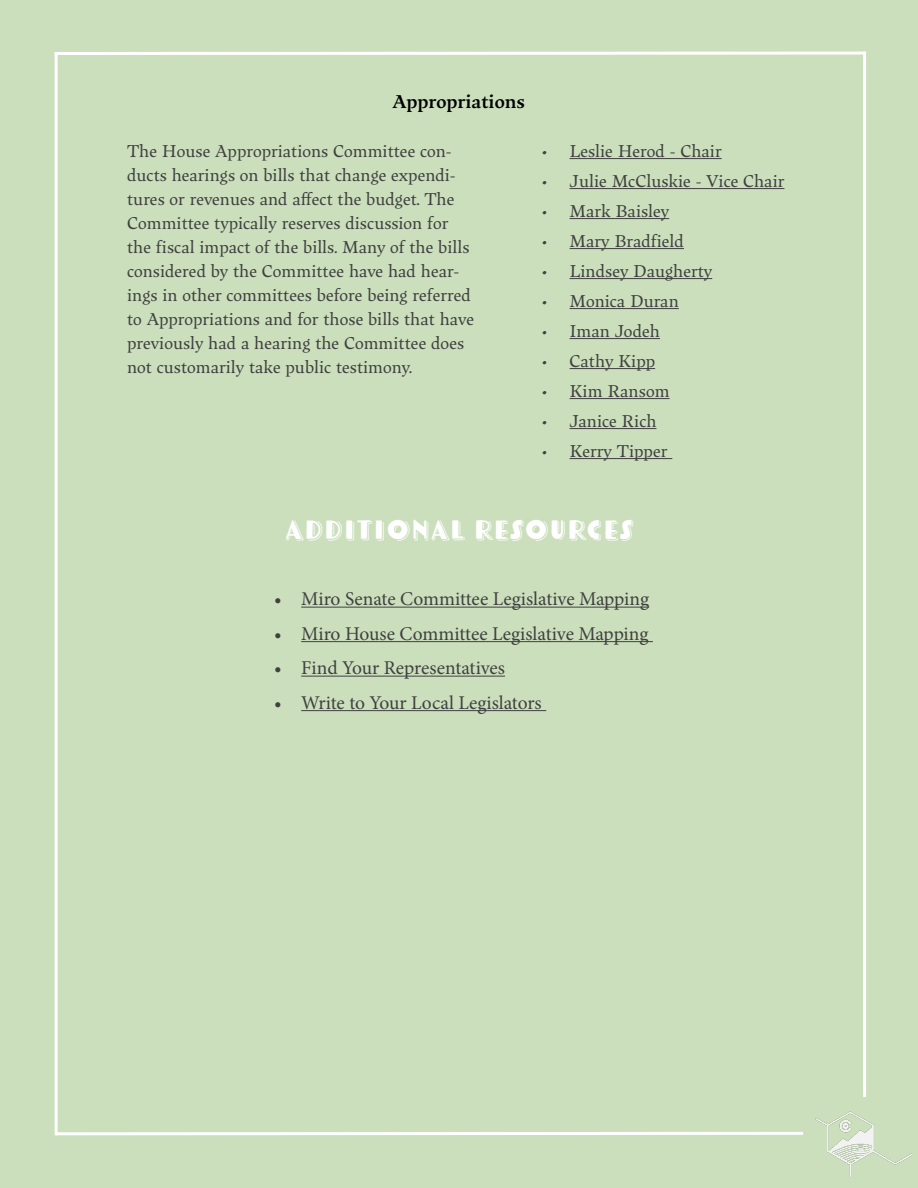
<style>
.page{position:relative;width:918px;height:1188px;background:#cbdfbc}
.page>*{position:absolute;margin:0;border:0;box-sizing:border-box;transform-origin:0 0}
.t1{font:27px "Tomarik Display Shadow";color:#fff}
.t2{font:19.5px "Minion Pro";letter-spacing:-.005em;color:#404040}
.t3{font:600 19.5px "Maecenas";color:#000}
.t4{font:18px/24px "Maecenas";color:#404040}
</style>
<div class="page">
<img style="left:815px;top:1111px;width:97px;height:67px">
<svg style="left:54px;top:51px;width:812px;height:6px"></svg>
<svg style="left:54px;top:1130px;width:749px;height:6px"></svg>
<hr style="left:55px;top:53px;width:3px;height:1082px;background:#fff">
<hr style="left:863px;top:52px;width:3px;height:1045px;background:#fff">
<hr style="left:570px;top:158px;width:152px;height:1px;background:#404040">
<hr style="left:570px;top:188px;width:214px;height:1px;background:#404040">
<hr style="left:570px;top:218px;width:99px;height:1px;background:#404040">
<hr style="left:570px;top:248px;width:114px;height:1px;background:#404040">
<hr style="left:570px;top:278px;width:142px;height:1px;background:#404040">
<hr style="left:570px;top:308px;width:109px;height:1px;background:#404040">
<hr style="left:570px;top:338px;width:90px;height:1px;background:#404040">
<hr style="left:570px;top:368px;width:85px;height:1px;background:#404040">
<hr style="left:570px;top:398px;width:100px;height:1px;background:#404040">
<hr style="left:570px;top:428px;width:87px;height:1px;background:#404040">
<hr style="left:570px;top:458px;width:102px;height:1px;background:#404040">
<hr style="left:301px;top:607px;width:348px;height:1px;background:#404040">
<hr style="left:301px;top:641px;width:352px;height:1px;background:#404040">
<hr style="left:301px;top:676px;width:204px;height:1px;background:#404040">
<hr style="left:301px;top:710px;width:245px;height:1px;background:#404040">
<p class="t3" style="left:392px;top:86px;width:134px">Appropriations</p>
<p class="t4" style="left:127px;top:138px;width:348px">The House Appropriations Committee con&shy;ducts hearings on bills that change expendi&shy;tures or revenues and affect the budget. The Committee typically reserves discussion for the fiscal impact of the bills. Many of the bills considered by the Committee have had hear&shy;ings in other committees before being referred to Appropriations and for those bills that have previously had a hearing the Committee does not customarily take public testimony.</p>
<p class="t4" style="left:543px;top:138px;width:181px">• Leslie Herod - Chair</p>
<p class="t4" style="left:543px;top:168px;width:243px">• Julie McCluskie - Vice Chair</p>
<p class="t4" style="left:543px;top:198px;width:128px">• Mark Baisley</p>
<p class="t4" style="left:543px;top:228px;width:143px">• Mary Bradfield</p>
<p class="t4" style="left:543px;top:258px;width:171px">• Lindsey Daugherty</p>
<p class="t4" style="left:543px;top:288px;width:138px">• Monica Duran</p>
<p class="t4" style="left:543px;top:318px;width:119px">• Iman Jodeh</p>
<p class="t4" style="left:543px;top:348px;width:114px">• Cathy Kipp</p>
<p class="t4" style="left:543px;top:378px;width:128px">• Kim Ransom</p>
<p class="t4" style="left:543px;top:408px;width:115px">• Janice Rich</p>
<p class="t4" style="left:543px;top:438px;width:126px">• Kerry Tipper</p>
<h1 class="t1" style="left:284px;top:506px;width:351px">ADDITIONAL RESOURCES</h1>
<p class="t2" style="left:274px;top:586px;width:376px">• Miro Senate Committee Legislative Mapping</p>
<p class="t2" style="left:274px;top:620px;width:376px">• Miro House Committee Legislative Mapping</p>
<p class="t2" style="left:274px;top:655px;width:232px">• Find Your Representatives</p>
<p class="t2" style="left:274px;top:689px;width:269px">• Write to Your Local Legislators</p>
</div>
